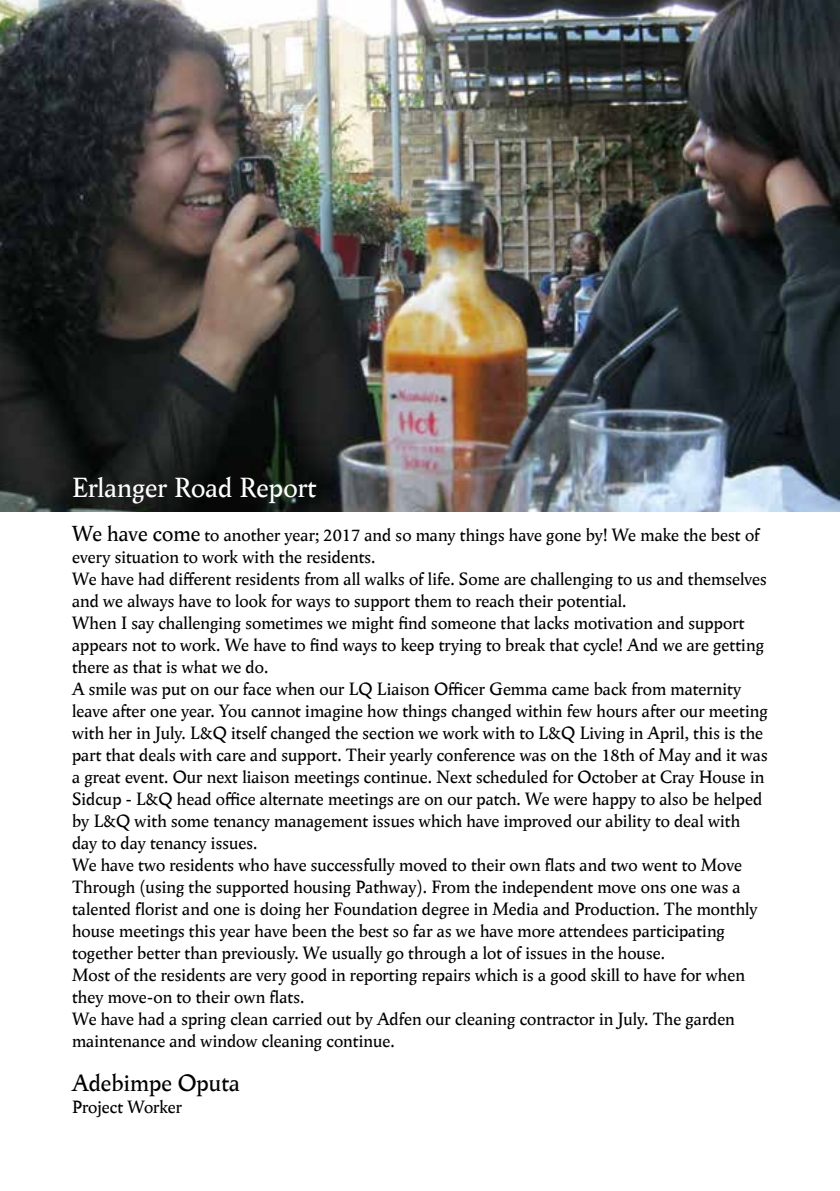
<style>
.page{position:relative;width:840px;height:1191px;background:#fff}
.page>*{position:absolute;margin:0;border:0;box-sizing:border-box;transform-origin:0 0}
.t1{font:28px "Wolpe Pegasus";color:#fff}
.t2{font:24px "Wolpe Pegasus";color:#000}
.t3{font:18px/22px "Wolpe Pegasus";color:#000}
.s1{font-size:22px}
</style>
<div class="page">
<img style="left:0;top:0;width:839px;height:512px">
<img style="left:839px;top:0;width:1px;height:512px">
<h1 class="t1" style="left:72px;top:468px;width:246px">Erlanger Road Report</h1>
<p class="t3" style="left:72px;top:523px;width:696px"><span class="s1">We have come</span> to another year; 2017 and so many things have gone by! We make the best of every situation to work with the residents.<br>We have had different residents from all walks of life. Some are challenging to us and themselves and we always have to look for ways to support them to reach their potential.<br>When I say challenging sometimes we might find someone that lacks motivation and support appears not to work. We have to find ways to keep trying to break that cycle! And we are getting there as that is what we do.<br>A smile was put on our face when our LQ Liaison Officer Gemma came back from maternity leave after one year. You cannot imagine how things changed within few hours after our meeting with her in July. L&amp;Q itself changed the section we work with to L&amp;Q Living in April, this is the part that deals with care and support. Their yearly conference was on the 18th of May and it was a great event. Our next liaison meetings continue. Next scheduled for October at Cray House in Sidcup - L&amp;Q head office alternate meetings are on our patch. We were happy to also be helped by L&amp;Q with some tenancy management issues which have improved our ability to deal with day to day tenancy issues.<br>We have two residents who have successfully moved to their own flats and two went to Move Through (using the supported housing Pathway). From the independent move ons one was a talented florist and one is doing her Foundation degree in Media and Production. The monthly house meetings this year have been the best so far as we have more attendees participating together better than previously. We usually go through a lot of issues in the house.<br>Most of the residents are very good in reporting repairs which is a good skill to have for when they move-on to their own flats.<br>We have had a spring clean carried out by Adfen our cleaning contractor in July. The garden maintenance and window cleaning continue.</p>
<h2 class="t2" style="left:72px;top:1066px;width:169px">Adebimpe Oputa</h2>
<p class="t3" style="left:72px;top:1095px;width:111px">Project Worker</p>
</div>
